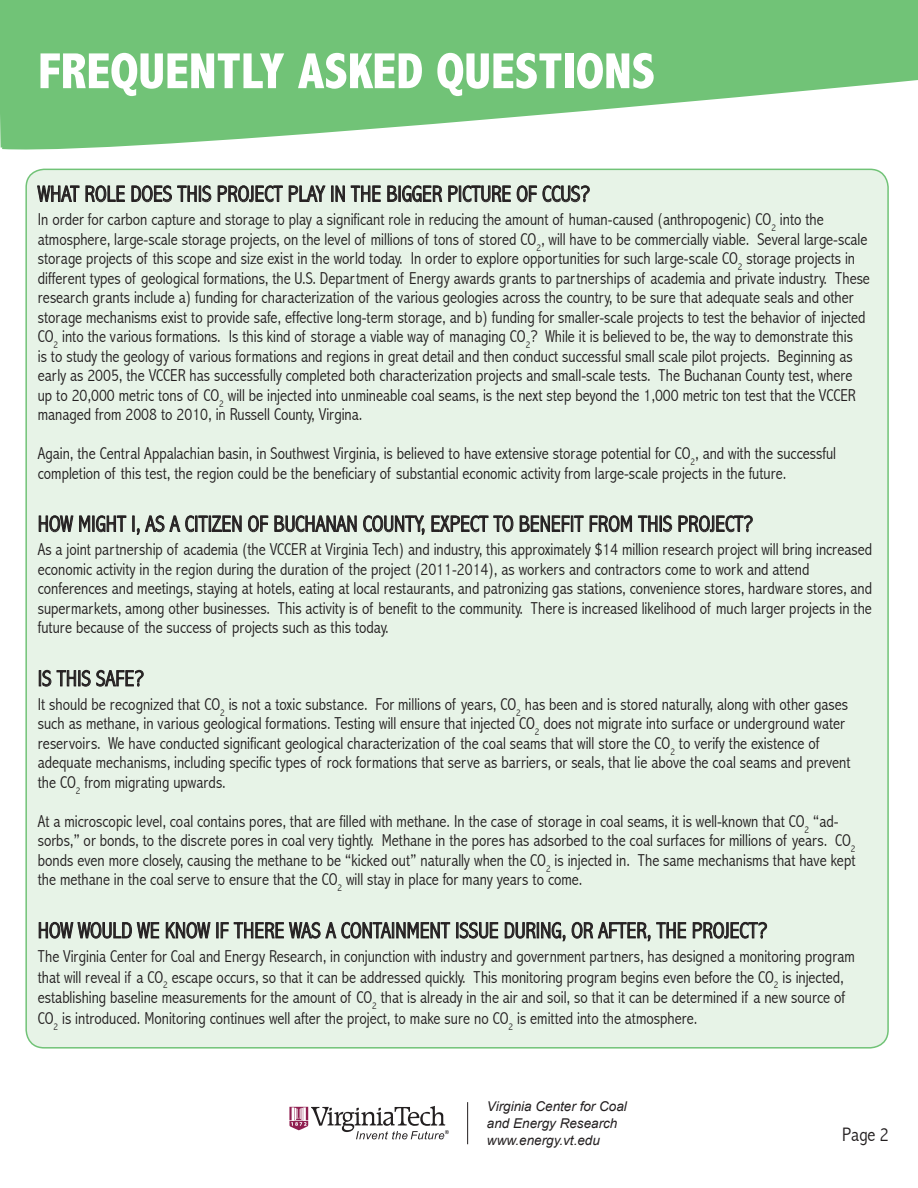
<style>
.page{position:relative;width:918px;height:1188px;background:#fff}
.page>*{position:absolute;margin:0;border:0;box-sizing:border-box;transform-origin:0 0}
.t1{font:800 condensed 51px "Abadi";color:#fff}
.t2{font:300 condensed 22.5px "Abadi";color:#231f20}
.t3{font:300 condensed 19.5px "Abadi";color:#231f20}
.t4{font:300 condensed 17.25px/19.5px "Abadi";color:#231f20}
.t5{font:italic 13.5px/16.8px "Arial";color:#231f20}
</style>
<div class="page">
<div style="left:26px;top:169px;width:862px;height:879px;background:#e7f3e7;border-radius:18px"></div>
<div style="left:275px;top:1094px;width:368px;height:86px;border:2px solid #fff;border-radius:18px"></div>
<hr style="left:467px;top:1102px;width:1px;height:42px;background:#231f20">
<svg style="left:289px;top:1106px;width:160px;height:33px"></svg>
<svg style="left:37px;top:185px;width:88px;height:18px"></svg>
<svg style="left:131px;top:185px;width:195px;height:18px"></svg>
<div style="left:331px;top:186px;width:3px;height:16px;border:1px solid #231f20"></div>
<svg style="left:335px;top:185px;width:46px;height:17px"></svg>
<svg style="left:387px;top:185px;width:203px;height:18px"></svg>
<svg style="left:38px;top:515px;width:89px;height:18px"></svg>
<div style="left:132px;top:516px;width:3px;height:16px;border:1px solid #231f20"></div>
<svg style="left:136px;top:515px;width:106px;height:20px"></svg>
<svg style="left:248px;top:515px;width:109px;height:18px"></svg>
<svg style="left:363px;top:515px;width:62px;height:20px"></svg>
<svg style="left:431px;top:515px;width:201px;height:18px"></svg>
<svg style="left:638px;top:515px;width:115px;height:18px"></svg>
<svg style="left:39px;top:669px;width:105px;height:18px"></svg>
<svg style="left:38px;top:921px;width:173px;height:18px"></svg>
<div style="left:216px;top:922px;width:3px;height:16px;border:1px solid #231f20"></div>
<svg style="left:220px;top:921px;width:231px;height:18px"></svg>
<div style="left:456px;top:922px;width:3px;height:16px;border:1px solid #231f20"></div>
<svg style="left:459px;top:921px;width:309px;height:21px"></svg>
<svg style="left:2px;top:0;width:916px;height:150px;fill:#71c377"></svg>
<div style="left:0;top:0;width:121px;height:148px;background:#71c377"></div>
<svg style="left:917px;top:0;width:1px;height:27px"></svg>
<p class="t1" style="left:38px;top:42px;width:619px">FREQUENTLY ASKED QUESTIONS</p>
<p class="t2" style="left:38px;top:181px;width:554px">WHAT ROLE DOES THIS PROJECT PLAY IN THE BIGGER PICTURE OF CCUS?</p>
<p class="t4" style="left:38px;top:210px;width:834px">In order for carbon capture and storage to play a significant role in reducing the amount of human-caused (anthropogenic) CO<sub>2</sub> into the atmosphere, large-scale storage projects, on the level of millions of tons of stored CO<sub>2</sub>, will have to be commercially viable. Several large-scale storage projects of this scope and size exist in the world today. In order to explore opportunities for such large-scale CO<sub>2</sub> storage projects in different types of geological formations, the U.S. Department of Energy awards grants to partnerships of academia and private industry. These research grants include a) funding for characterization of the various geologies across the country, to be sure that adequate seals and other storage mechanisms exist to provide safe, effective long-term storage, and b) funding for smaller-scale projects to test the behavior of injected CO<sub>2</sub> into the various formations. Is this kind of storage a viable way of managing CO<sub>2</sub>? While it is believed to be, the way to demonstrate this<br>is to study the geology of various formations and regions in great detail and then conduct successful small scale pilot projects. Beginning as early as 2005, the VCCER has successfully completed both characterization projects and small-scale tests. The Buchanan County test, where up to 20,000 metric tons of CO<sub>2</sub> will be injected into unmineable coal seams, is the next step beyond the 1,000 metric ton test that the VCCER managed from 2008 to 2010, in Russell County, Virgina.</p>
<p class="t4" style="left:38px;top:444px;width:800px">Again, the Central Appalachian basin, in Southwest Virginia, is believed to have extensive storage potential for CO<sub>2</sub>, and with the successful completion of this test, the region could be the beneficiary of substantial economic activity from large-scale projects in the future.</p>
<p class="t2" style="left:38px;top:511px;width:717px">HOW MIGHT I, AS A CITIZEN OF BUCHANAN COUNTY, EXPECT TO BENEFIT FROM THIS PROJECT?</p>
<p class="t4" style="left:38px;top:540px;width:836px">As a joint partnership of academia (the VCCER at Virginia Tech) and industry, this approximately $14 million research project will bring increased economic activity in the region during the duration of the project (2011-2014), as workers and contractors come to work and attend</p>
<p class="t4" style="left:38px;top:579px;width:836px;text-align:justify">conferences and meetings, staying at hotels, eating at local restaurants, and patronizing gas stations, convenience stores, hardware stores, and supermarkets, among other businesses. This activity is of benefit to the community. There is increased likelihood of much larger projects in the future because of the success of projects such as this today.</p>
<p class="t2" style="left:38px;top:665px;width:107px">IS THIS SAFE?</p>
<p class="t4" style="left:38px;top:694px;width:812px">It should be recognized that CO<sub>2</sub> is not a toxic substance. For millions of years, CO<sub>2</sub> has been and is stored naturally, along with other gases such as methane, in various geological formations. Testing will ensure that injected CO<sub>2</sub> does not migrate into surface or underground water</p>
<p class="t4" style="left:38px;top:733px;width:783px">reservoirs. We have conducted significant geological characterization of the coal seams that will store the CO<sub>2</sub> to verify the existence of</p>
<p class="t4" style="left:38px;top:753px;width:814px">adequate mechanisms, including specific types of rock formations that serve as barriers, or seals, that lie above the coal seams and prevent</p>
<p class="t4" style="left:38px;top:772px;width:189px">the CO<sub>2</sub> from migrating upwards.</p>
<p class="t4" style="left:38px;top:811px;width:819px">At a microscopic level, coal contains pores, that are filled with methane. In the case of storage in coal seams, it is well-known that CO<sub>2</sub> “ad&shy;sorbs,” or bonds, to the discrete pores in coal very tightly. Methane in the pores has adsorbed to the coal surfaces for millions of years. CO<sub>2 </sub>bonds even more closely, causing the methane to be “kicked out” naturally when the CO<sub>2</sub> is injected in. The same mechanisms that have kept the methane in the coal serve to ensure that the CO<sub>2</sub> will stay in place for many years to come.</p>
<p class="t2" style="left:38px;top:917px;width:731px">HOW WOULD WE KNOW IF THERE WAS A CONTAINMENT ISSUE DURING, OR AFTER, THE PROJECT?</p>
<p class="t4" style="left:38px;top:946px;width:819px;line-height:20.7px">The Virginia Center for Coal and Energy Research, in conjunction with industry and government partners, has designed a monitoring program that will reveal if a CO<sub>2</sub> escape occurs, so that it can be addressed quickly. This monitoring program begins even before the CO<sub>2</sub> is injected,</p>
<p class="t4" style="left:38px;top:988px;width:809px">establishing baseline measurements for the amount of CO<sub>2</sub> that is already in the air and soil, so that it can be determined if a new source of</p>
<p class="t4" style="left:38px;top:1009px;width:661px">CO<sub>2</sub> is introduced. Monitoring continues well after the project, to make sure no CO<sub>2</sub> is emitted into the atmosphere.</p>
<p class="t5" style="left:487px;top:1098px;width:142px">Virginia Center for Coal and Energy Research</p>
<p class="t5" style="left:487px;top:1132px;width:115px">www.energy.vt.edu</p>
<p class="t3" style="left:842px;top:1123px;width:48px">Page 2</p>
</div>
